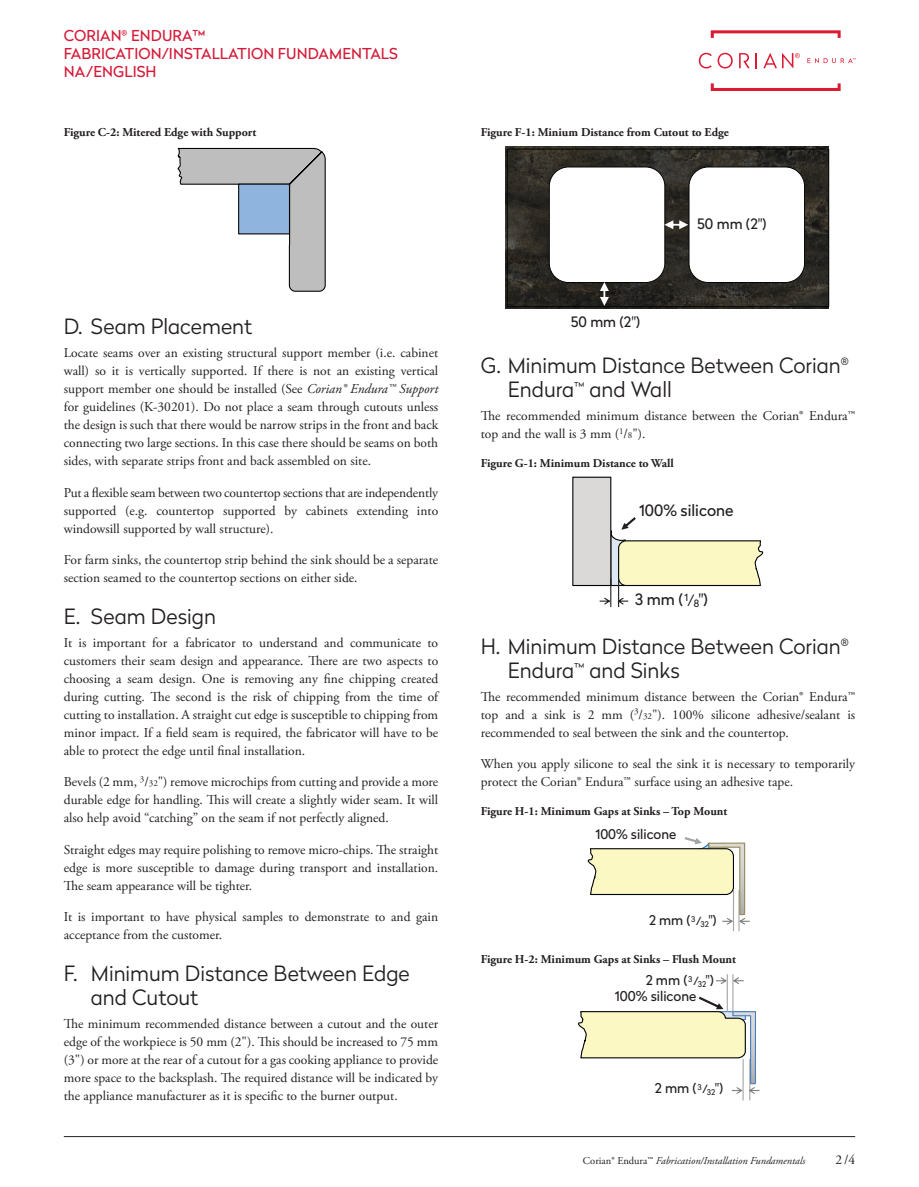
<style>
.page{position:relative;width:919px;height:1187px;background:#fff}
.page>*{position:absolute;margin:0;border:0;box-sizing:border-box;transform-origin:0 0}
.t1{font:300 21px/24px "Radikal";color:#231f20}
.t2{font:15.6px "Radikal";color:#231f20}
.t3{font:15px/18px "Radikal";letter-spacing:.005em;color:#d41a38}
.t4{font:14.25px "Radikal";color:#231f20}
.t5{font:13.5px/18px "Adobe Garamond Pro";color:#231f20;text-align:justify}
.t6{font:13.5px/15.8px "Radikal";color:#231f20}
.t7{font:13.35px "Radikal";color:#231f20}
.t8{font:700 12px "Adobe Garamond Pro";color:#231f20}
.t9{font:italic 10.5px "Adobe Garamond Pro";color:#231f20}
.t10{font:10.05px "Radikal";color:#231f20}
.s1{font-style:italic}
.s2{font-size:9px}
.s3{font-weight:300;font-size:15.6px}
.s4{font-size:15.6px}
.s5{font-size:11.1px}
.s6{font-size:11.25px}
.s7{font-style:normal}
</style>
<div class="page">
<hr style="left:64px;top:1136px;width:791px;height:1px;background:#231f20">
<svg style="left:710px;top:83px;width:130px;height:8px"></svg>
<svg style="left:710px;top:30px;width:130px;height:8px"></svg>
<svg style="left:698px;top:53px;width:13px;height:15px"></svg>
<svg style="left:755px;top:53px;width:2px;height:15px"></svg>
<svg style="left:717px;top:53px;width:15px;height:15px"></svg>
<svg style="left:739px;top:53px;width:10px;height:15px"></svg>
<svg style="left:763px;top:53px;width:36px;height:15px"></svg>
<svg style="left:807px;top:58px;width:48px;height:5px"></svg>
<svg style="left:177px;top:147px;width:149px;height:145px"></svg>
<div style="left:239px;top:184px;width:50px;height:50px;background:#8fb4de"></div>
<div style="left:238px;top:184px;width:52px;height:50px;border:1px solid #040503"></div>
<img style="left:506px;top:147px;width:322px;height:161px">
<div style="left:506px;top:149px;width:323px;height:158px;border:1px solid #040503"></div>
<div style="left:549px;top:167px;width:115px;height:115px;background:#fff;border-radius:19px"></div>
<div style="left:549px;top:166px;width:116px;height:117px;border:1px solid #040503;border-radius:19px"></div>
<div style="left:689px;top:167px;width:115px;height:115px;background:#fff;border-radius:19px"></div>
<div style="left:688px;top:166px;width:116px;height:117px;border:1px solid #040503;border-radius:19px"></div>
<svg style="left:664px;top:220px;width:24px;height:9px"></svg>
<svg style="left:600px;top:282px;width:8px;height:24px"></svg>
<div style="left:572px;top:477px;width:38px;height:108px;background:#dad9d8"></div>
<div style="left:572px;top:476px;width:39px;height:110px;border:1px solid #040503"></div>
<svg style="left:599px;top:517px;width:165px;height:90px"></svg>
<hr style="left:732px;top:890px;width:2px;height:41px;background:#a6a5a5">
<hr style="left:738px;top:890px;width:1px;height:41px;background:#a6a5a5">
<svg style="left:587px;top:837px;width:162px;height:87px"></svg>
<hr style="left:742px;top:1058px;width:1px;height:42px;background:#a6a5a5">
<hr style="left:749px;top:1058px;width:1px;height:42px;background:#a6a5a5">
<hr style="left:726px;top:974px;width:1px;height:37px;background:#a6a5a5">
<hr style="left:732px;top:974px;width:1px;height:37px;background:#a6a5a5">
<svg style="left:716px;top:977px;width:10px;height:7px"></svg>
<svg style="left:732px;top:977px;width:11px;height:7px"></svg>
<svg style="left:578px;top:996px;width:181px;height:97px"></svg>
<p class="t3" style="left:64px;top:26px;width:335px">CORIAN<sup>®</sup> ENDURA™<br>FABRICATION/INSTALLATION FUNDAMENTALS<br>NA/ENGLISH</p>
<p class="t8" style="left:64px;top:125px;width:194px">Figure C-2: Mitered Edge with Support</p>
<h1 class="t1" style="left:64px;top:314px;width:190px">D. Seam Placement</h1>
<p class="t5" style="left:64px;top:344px;width:376px">Locate seams over an existing structural support member (i.e. cabinet wall) so it is vertically supported. If there is not an existing vertical support member one should be installed (See <span class="s1">Corian® Endura™ Support </span>for guidelines (K-30201). Do not place a seam through cutouts unless the design is such that there would be narrow strips in the front and back connecting two large sections. In this case there should be seams on both sides, with separate strips front and back assembled on site.</p>
<p class="t5" style="left:64px;top:483px;width:376px">Put a flexible seam between two countertop sections that are independently supported (e.g. countertop supported by cabinets extending into windowsill supported by wall structure).</p>
<p class="t5" style="left:64px;top:551px;width:376px">For farm sinks, the countertop strip behind the sink should be a separate section seamed to the countertop sections on either side.</p>
<h1 class="t1" style="left:64px;top:603px;width:154px">E. Seam Design</h1>
<p class="t5" style="left:64px;top:633px;width:376px">It is important for a fabricator to understand and communicate to customers their seam design and appearance. There are two aspects to choosing a seam design. One is removing any fine chipping created during cutting. The second is the risk of chipping from the time of cutting to installation. A straight cut edge is susceptible to chipping from minor impact. If a field seam is required, the fabricator will have to be able to protect the edge until final installation.</p>
<p class="t5" style="left:64px;top:773px;width:376px">Bevels (2 mm, <sup>3</sup>/<span class="s2">32</span>") remove microchips from cutting and provide a more durable edge for handling. This will create a slightly wider seam. It will also help avoid “catching” on the seam if not perfectly aligned.</p>
<p class="t5" style="left:64px;top:840px;width:376px">Straight edges may require polishing to remove micro-chips. The straight edge is more susceptible to damage during transport and installation.<br>The seam appearance will be tighter.</p>
<p class="t5" style="left:64px;top:908px;width:376px">It is important to have physical samples to demonstrate to and gain acceptance from the customer.</p>
<h1 class="t1" style="left:91px;top:960px;width:320px;text-indent:-27px">F. Minimum Distance Between Edge and Cutout</h1>
<p class="t5" style="left:64px;top:1014px;width:376px">The minimum recommended distance between a cutout and the outer edge of the workpiece is 50 mm (2"). This should be increased to 75 mm (3") or more at the rear of a cutout for a gas cooking appliance to provide more space to the backsplash. The required distance will be indicated by the appliance manufacturer as it is specific to the burner output.</p>
<p class="t8" style="left:480px;top:125px;width:250px">Figure F-1: Minium Distance from Cutout to Edge</p>
<p class="t4" style="left:570px;top:311px;width:71px">50 mm (2")</p>
<p class="t4" style="left:697px;top:214px;width:71px">50 mm (2")</p>
<h1 class="t1" style="left:507px;top:353px;width:342px;text-indent:-27px">G. Minimum Distance Between Corian<sup>®<br></sup>Endura<sup>™</sup> and Wall</h1>
<p class="t5" style="left:480px;top:407px;width:376px">The recommended minimum distance between the Corian® Endura™ top and the wall is 3 mm (<sup>1</sup>/<span class="s2">8</span>").</p>
<p class="t8" style="left:480px;top:455px;width:194px">Figure G-1: Minimum Distance to Wall</p>
<p class="t2" style="left:639px;top:499px;width:96px">100% silicone</p>
<p class="t10" style="left:684px;top:593px;width:25px">1<span class="s3">/</span>8<span class="s4">")</span></p>
<h1 class="t1" style="left:507px;top:633px;width:342px;text-indent:-27px">H. Minimum Distance Between Corian<sup>®<br></sup>Endura<sup>™</sup> and Sinks</h1>
<p class="t5" style="left:480px;top:687px;width:376px">The recommended minimum distance between the Corian® Endura™ top and a sink is 2 mm (<sup>3</sup>/<span class="s2">32</span>"). 100% silicone adhesive/sealant is recommended to seal between the sink and the countertop.</p>
<p class="t5" style="left:480px;top:755px;width:376px">When you apply silicone to seal the sink it is necessary to temporarily protect the Corian® Endura™ surface using an adhesive tape.</p>
<p class="t8" style="left:480px;top:803px;width:248px">Figure H-1: Minimum Gaps at Sinks – Top Mount</p>
<p class="t2" style="left:634px;top:588px;width:50px">3 mm (</p>
<p class="t7" style="left:595px;top:824px;width:82px">100% silicone</p>
<p class="t7" style="left:649px;top:910px;width:69px">2 mm (<sup>3</sup><span class="s5">/</span><sub>32</sub>")</p>
<p class="t8" style="left:480px;top:952px;width:257px">Figure H-2: Minimum Gaps at Sinks – Flush Mount</p>
<p class="t6" style="left:614px;top:971px;width:101px;text-indent:31px">2 mm (<sup>3</sup><span class="s6">/</span><sub>32</sub>")<br>100% silicone</p>
<p class="t6" style="left:654px;top:1079px;width:70px">2 mm (<sup>3</sup><span class="s6">/</span><sub>32</sub>")</p>
<p class="t9" style="left:583px;top:1154px;width:224px"><span class="s7">Corian® Endura™</span> Fabrication/Installation Fundamentals</p>
<p class="t5" style="left:835px;top:1151px;width:21px">2/4</p>
</div>
